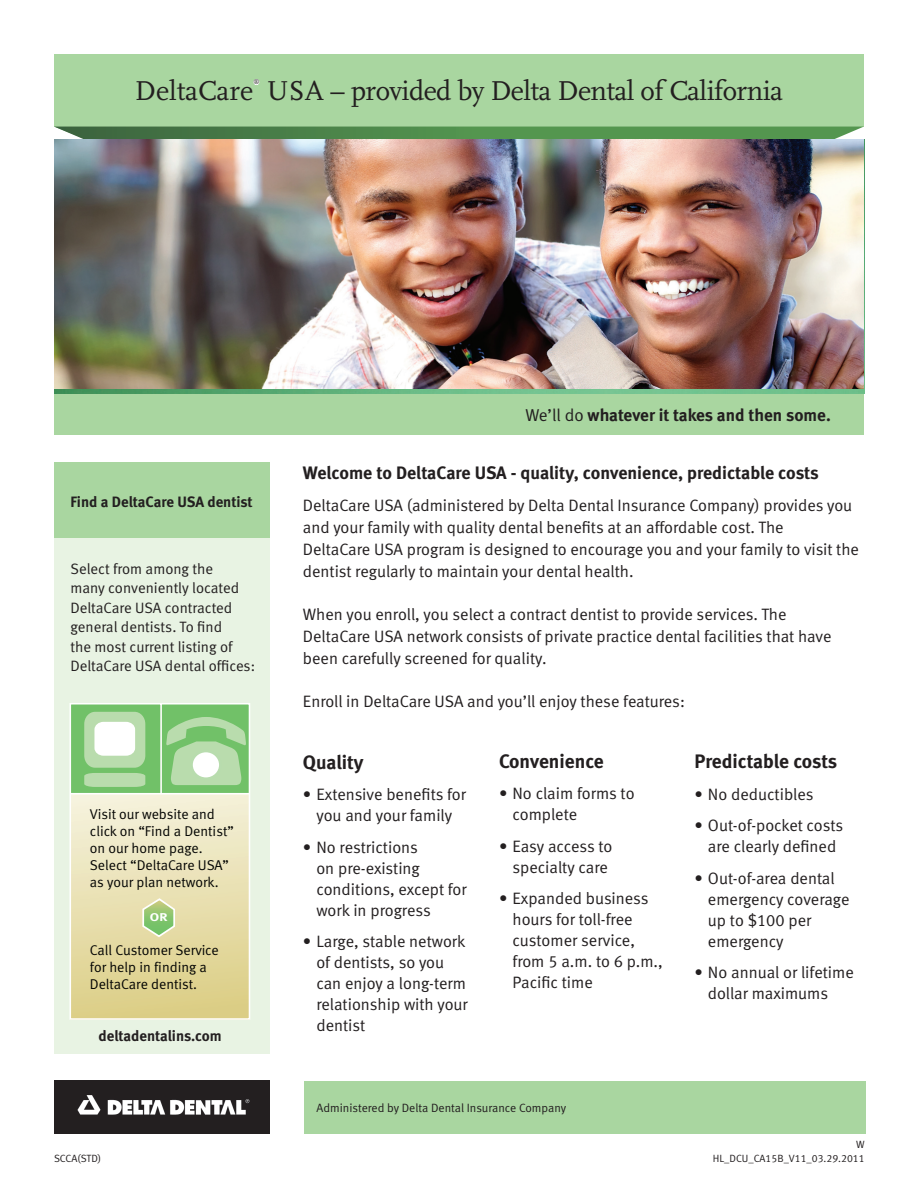
<style>
.page{position:relative;width:918px;height:1188px;background:#fff}
.page>*{position:absolute;margin:0;border:0;box-sizing:border-box;transform-origin:0 0}
.t1{font:28.5px "Scala";letter-spacing:-.02em;color:#231f20}
.t2{font:28.5px "Scala";color:#231f20}
.t3{font:19.5px "Meta Bold LF";color:#231f20}
.t4{font:18px "Meta Bold LF";color:#231f20}
.t5{font:17.25px "Meta Bold LF";color:#231f20}
.t6{font:16.5px/21px "Meta Normal LF";color:#231f20}
.t7{font:15px/19.5px "Meta Normal LF";color:#231f20}
.t8{font:15px "Meta Bold LF";color:#231f20}
.t9{font:14.25px/17.1px "Meta Normal LF";color:#040503}
.t10{font:12px "Meta Normal LF";color:#231f20}
.t11{font:11.25px "Meta Bold LF";color:#fff;scale:1.23 1}
.t12{font:10.5px "Meta Normal LF";color:#231f20}
.t13{font:700 6.15px "Scala";color:#231f20}
.s1{font-family:"Meta Normal LF"}
</style>
<div class="page">
<div style="left:54px;top:527px;width:216px;height:527px;background:#e8f3e3"></div>
<div style="left:54px;top:462px;width:216px;height:76px;background:#a9d6a0"></div>
<div style="left:54px;top:54px;width:810px;height:73px;background:#a9d6a0"></div>
<svg style="left:54px;top:127px;width:810px;height:13px;background:#5b8e58"></svg>
<div style="left:54px;top:394px;width:810px;height:41px;background:#a9d6a0"></div>
<svg style="left:70px;top:703px;width:180px;height:317px;background:#d2dca9"></svg>
<hr style="left:70px;top:793px;width:179px;height:2px;background:#fff">
<img style="left:54px;top:140px;width:810px;height:249px">
<div style="left:304px;top:1082px;width:562px;height:52px;background:#a9d6a0"></div>
<img style="left:54px;top:1081px;width:216px;height:53px">
<svg style="left:254px;top:79px;width:5px;height:6px"></svg>
<p class="t2" style="left:135px;top:76px;width:120px">DeltaCare</p>
<p class="t13" style="left:253px;top:78px;width:8px">®</p>
<p class="t1" style="left:267px;top:76px;width:518px">USA – provided by Delta Dental of California</p>
<p class="t8" style="left:70px;top:492px;width:184px">Find a DeltaCare USA dentist</p>
<p class="t7" style="left:70px;top:559px;width:186px">Select from among the<br>many conveniently located<br>DeltaCare USA contracted general dentists. To find<br>the most current listing of<br>DeltaCare USA dental offices:</p>
<p class="t9" style="left:90px;top:805px;width:146px">Visit our website and click on “Find a Dentist” on our home page.<br>Select “DeltaCare USA” as your plan network.</p>
<p class="t11" style="left:150px;top:910px;width:16px">OR</p>
<p class="t9" style="left:90px;top:941px;width:130px">Call Customer Service for help in finding a<br>DeltaCare dentist.</p>
<p class="t8" style="left:99px;top:1026px;width:125px">deltadentalins.com</p>
<p class="t12" style="left:54px;top:1152px;width:49px">SCCA(STD)</p>
<p class="t5" style="left:525px;top:404px;width:307px"><span class="s1">We’ll do</span> whatever it takes and then some.</p>
<p class="t4" style="left:303px;top:462px;width:517px">Welcome to DeltaCare USA ‑ quality, convenience, predictable costs</p>
<p class="t6" style="left:303px;top:495px;width:558px;line-height:21.8px">DeltaCare USA (administered by Delta Dental Insurance Company) provides you and your family with quality dental benefits at an affordable cost. The<br>DeltaCare USA program is designed to encourage you and your family to visit the dentist regularly to maintain your dental health.</p>
<p class="t6" style="left:303px;top:603px;width:530px;line-height:21.8px">When you enroll, you select a contract dentist to provide services. The<br>DeltaCare USA network consists of private practice dental facilities that have been carefully screened for quality.</p>
<p class="t6" style="left:303px;top:691px;width:383px">Enroll in DeltaCare USA and you’ll enjoy these features:</p>
<p class="t3" style="left:303px;top:750px;width:62px">Quality</p>
<p class="t6" style="left:303px;top:784px;width:165px;text-align:center">• Extensive benefits for you and your family</p>
<p class="t6" style="left:316px;top:836px;width:152px;text-indent:-14px">• No restrictions<br>on pre‑existing conditions, except for work in progress</p>
<p class="t6" style="left:316px;top:931px;width:153px;text-indent:-14px">• Large, stable network of dentists, so you can enjoy a long‑term relationship with your dentist</p>
<p class="t3" style="left:499px;top:749px;width:106px">Convenience</p>
<p class="t6" style="left:512px;top:783px;width:124px;text-indent:-13px">• No claim forms to complete</p>
<p class="t6" style="left:499px;top:835px;width:115px;text-align:center">• Easy access to specialty care</p>
<p class="t6" style="left:513px;top:888px;width:152px;text-indent:-14px">• Expanded business hours for toll‑free customer service, from 5 a.m. to 6 p.m.,<br>Pacific time</p>
<p class="t10" style="left:317px;top:1101px;width:251px">Administered by Delta Dental Insurance Company</p>
<p class="t3" style="left:694px;top:749px;width:144px">Predictable costs</p>
<p class="t6" style="left:694px;top:783px;width:121px">• No deductibles</p>
<p class="t6" style="left:694px;top:815px;width:150px;text-align:center">• Out‑of‑pocket costs are clearly defined</p>
<p class="t6" style="left:708px;top:867px;width:143px;text-indent:-14px">• Out‑of‑area dental emergency coverage up to $100 per emergency</p>
<p class="t6" style="left:708px;top:962px;width:147px;text-indent:-13px">• No annual or lifetime dollar maximums</p>
<p class="t12" style="left:856px;top:1138px;width:10px">W</p>
<p class="t12" style="left:713px;top:1152px;width:153px">HL_DCU_CA15B_V11_03.29.2011</p>
</div>
